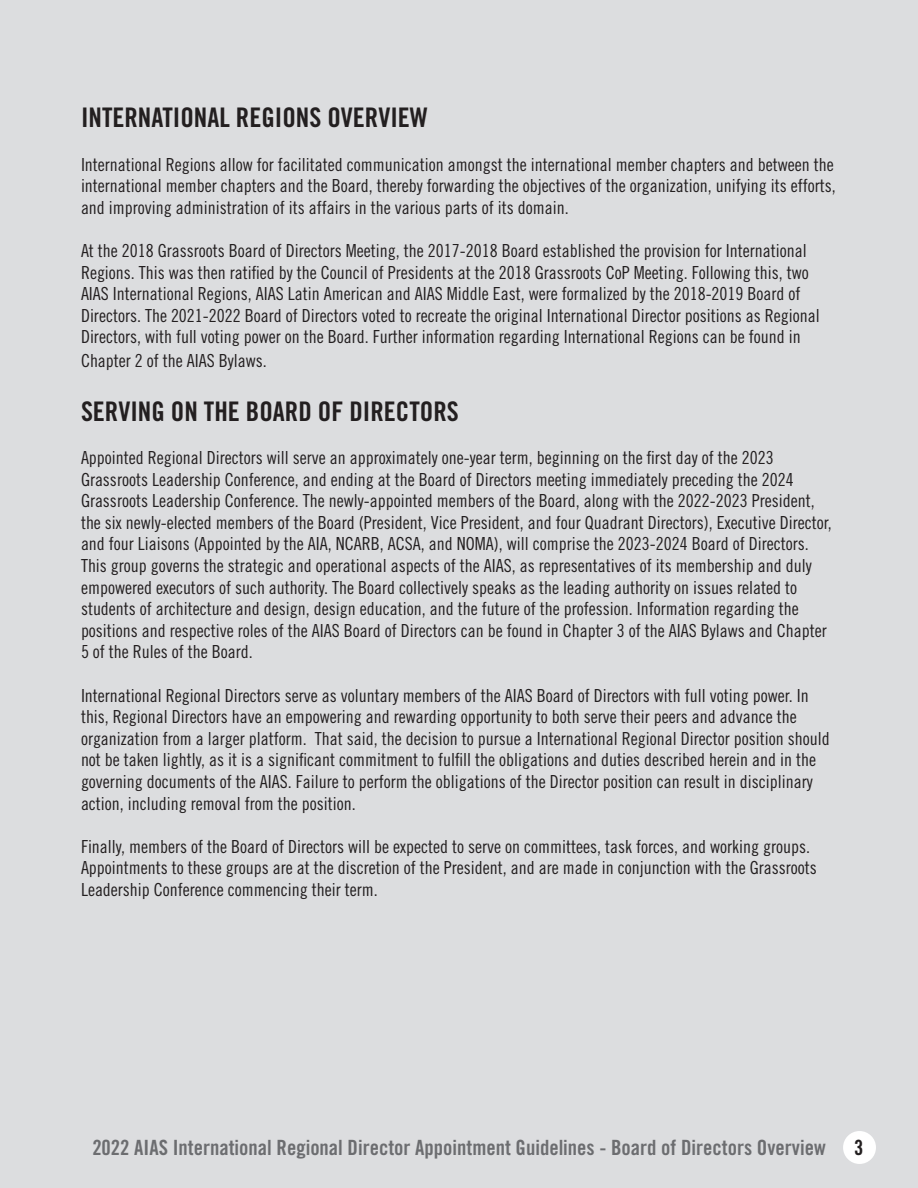
<style>
.page{position:relative;width:918px;height:1188px;background:#dcdddf}
.page>*{position:absolute;margin:0;border:0;box-sizing:border-box;transform-origin:0 0}
.t1{font:27px "Trade Gothic LT Std Bd Cn 20";color:#231f20}
.t2{font:21px "Trade Gothic LT Std Bd Cn 20";color:#6c6d70}
.t3{font:21px "Trade Gothic LT Std Bd Cn 20";color:#231f20}
.t4{font:18px/21.6px "Trade Gothic LT Std Cn 18";color:#231f20}
</style>
<div class="page">
<div style="left:843px;top:1131px;width:33px;height:33px;background:#fff;border-radius:50%"></div>
<p class="t1" style="left:81px;top:101px;width:348px">INTERNATIONAL REGIONS OVERVIEW</p>
<p class="t4" style="left:81px;top:153px;width:756px;text-align:justify">International Regions allow for facilitated communication amongst the international member chapters and between the international member chapters and the Board, thereby forwarding the objectives of the organization, unifying its efforts, and improving administration of its affairs in the various parts of its domain.</p>
<p class="t4" style="left:81px;top:240px;width:740px">At the 2018 Grassroots Board of Directors Meeting, the 2017-2018 Board established the provision for International Regions. This was then ratified by the Council of Presidents at the 2018 Grassroots CoP Meeting. Following this, two AIAS International Regions, AIAS Latin American and AIAS Middle East, were formalized by the 2018-2019 Board of Directors. The 2021-2022 Board of Directors voted to recreate the original International Director positions as Regional Directors, with full voting power on the Board. Further information regarding International Regions can be found in</p>
<p class="t4" style="left:81px;top:349px;width:187px">Chapter 2 of the AIAS Bylaws.</p>
<p class="t1" style="left:81px;top:395px;width:379px">SERVING ON THE BOARD OF DIRECTORS</p>
<p class="t4" style="left:81px;top:447px;width:752px">Appointed Regional Directors will serve an approximately one-year term, beginning on the first day of the 2023<br>Grassroots Leadership Conference, and ending at the Board of Directors meeting immediately preceding the 2024<br>Grassroots Leadership Conference. The newly-appointed members of the Board, along with the 2022-2023 President, the six newly-elected members of the Board (President, Vice President, and four Quadrant Directors), Executive Director, and four Liaisons (Appointed by the AIA, NCARB, ACSA, and NOMA), will comprise the 2023-2024 Board of Directors.<br>This group governs the strategic and operational aspects of the AIAS, as representatives of its membership and duly empowered executors of such authority. The Board collectively speaks as the leading authority on issues related to students of architecture and design, design education, and the future of the profession. Information regarding the positions and respective roles of the AIAS Board of Directors can be found in Chapter 3 of the AIAS Bylaws and Chapter 5 of the Rules of the Board.</p>
<p class="t4" style="left:81px;top:684px;width:750px">International Regional Directors serve as voluntary members of the AIAS Board of Directors with full voting power. In this, Regional Directors have an empowering and rewarding opportunity to both serve their peers and advance the organization from a larger platform. That said, the decision to pursue a International Regional Director position should not be taken lightly, as it is a significant commitment to fulfill the obligations and duties described herein and in the governing documents of the AIAS. Failure to perform the obligations of the Director position can result in disciplinary action, including removal from the position.</p>
<p class="t4" style="left:81px;top:835px;width:737px">Finally, members of the Board of Directors will be expected to serve on committees, task forces, and working groups.<br>Appointments to these groups are at the discretion of the President, and are made in conjunction with the Grassroots<br>Leadership Conference commencing their term.</p>
<p class="t2" style="left:92px;top:1135px;width:735px">2022 AIAS International Regional Director Appointment Guidelines - Board of Directors Overview</p>
<p class="t3" style="left:854px;top:1135px;width:11px">3</p>
</div>
